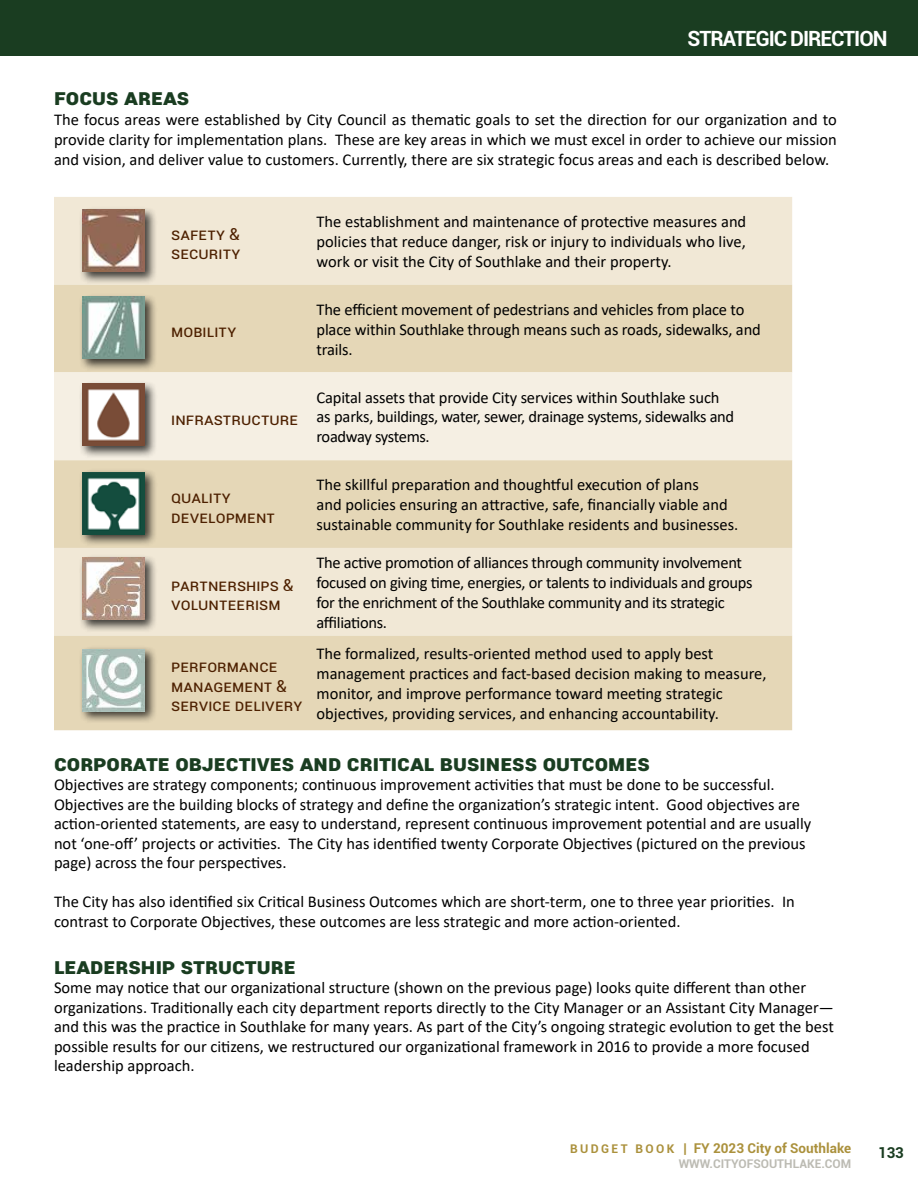
<style>
.page{position:relative;width:918px;height:1188px;background:#fff}
.page>*{position:absolute;margin:0;border:0;box-sizing:border-box;transform-origin:0 0}
.t1{font:900 22.5px "Roboto";color:#1a3d21}
.t2{font:700 21px "Roboto";letter-spacing:-.05em;color:#fff}
.t3{font:16.5px/19.8px "Calibri";color:#000}
.t4{font:16.5px/19.8px "Calibri";letter-spacing:-.02em;color:#000}
.t5{font:16.5px/19.8px "Roboto";color:#4d2000}
.t6{font:700 15px "Roboto";color:#1a3d21}
.t7{font:700 13.5px "Roboto";color:#ab913c}
.t8{font:700 12px "Roboto";color:#bcbbb3}
.s1{font-size:12px}
</style>
<div class="page">
<div style="left:0;top:0;width:918px;height:55px;background:#1a3d21"></div>
<div style="left:54px;top:197px;width:738px;height:88px;background:#f1e8d6"></div>
<svg style="left:54px;top:285px;width:738px;height:445px;background:#e7dbbe"></svg>
<div style="left:54px;top:372px;width:738px;height:88px;background:#f5efe3"></div>
<div style="left:79px;top:206px;width:78px;height:78px;background:#000;opacity:.75"></div>
<img style="left:82px;top:209px;width:62px;height:63px">
<div style="left:79px;top:293px;width:78px;height:78px;background:#000;opacity:.75"></div>
<img style="left:82px;top:296px;width:62px;height:62px">
<div style="left:79px;top:380px;width:78px;height:78px;background:#000;opacity:.75"></div>
<img style="left:82px;top:383px;width:62px;height:63px">
<div style="left:79px;top:469px;width:78px;height:78px;background:#000;opacity:.75"></div>
<img style="left:82px;top:472px;width:62px;height:62px">
<div style="left:79px;top:554px;width:78px;height:78px;background:#000;opacity:.75"></div>
<img style="left:82px;top:558px;width:62px;height:62px">
<div style="left:79px;top:646px;width:78px;height:78px;background:#000;opacity:.75"></div>
<img style="left:82px;top:649px;width:62px;height:62px">
<p class="t2" style="left:688px;top:24px;width:202px">STRATEGIC DIRECTION</p>
<h1 class="t1" style="left:54px;top:81px;width:135px">Focus Areas</h1>
<p class="t3" style="left:54px;top:109px;width:784px;text-align:justify">The focus areas were established by City Council as thematic goals to set the direction for our organization and to provide clarity for implementation plans. These are key areas in which we must excel in order to achieve our mission and vision, and deliver value to customers. Currently, there are six strategic focus areas and each is described below.</p>
<p class="t5" style="left:171px;top:223px;width:71px">Safety &amp;<br>Security</p>
<p class="t3" style="left:317px;top:211px;width:431px;text-align:justify">The establishment and maintenance of protective measures and policies that reduce danger, risk or injury to individuals who live, work or visit the City of Southlake and their property.</p>
<p class="t5" style="left:171px;top:321px;width:67px">Mobility</p>
<p class="t3" style="left:317px;top:299px;width:446px">The efficient movement of pedestrians and vehicles from place to place within Southlake through means such as roads, sidewalks, and trails.</p>
<p class="t5" style="left:171px;top:409px;width:129px">I nfrastructure</p>
<p class="t5" style="left:171px;top:486px;width:106px">Quality<br>Development</p>
<p class="t5" style="left:171px;top:574px;width:124px">Partnerships &amp;<br>Volunteerism</p>
<p class="t5" style="left:171px;top:655px;width:133px">Performance<br>Management &amp;<br>Service Delivery</p>
<p class="t4" style="left:317px;top:387px;width:419px">Capital assets that provide City services within Southlake such as parks, buildings, water, sewer, drainage systems, sidewalks and roadway systems.</p>
<p class="t3" style="left:317px;top:475px;width:423px">The skillful preparation and thoughtful execution of plans<br>and policies ensuring an attractive, safe, financially viable and sustainable community for Southlake residents and businesses.</p>
<p class="t4" style="left:316px;top:552px;width:438px">The active promotion of alliances through community involvement focused on giving time, energies, or talents to individuals and groups for the enrichment of the Southlake community and its strategic affiliations.</p>
<p class="t3" style="left:316px;top:644px;width:452px">The formalized, results-oriented method used to apply best management practices and fact-based decision making to measure, monitor, and improve performance toward meeting strategic objectives, providing services, and enhancing accountability.</p>
<h1 class="t1" style="left:54px;top:747px;width:596px">Corporate Objectives and Critical Business Outcomes</h1>
<p class="t3" style="left:54px;top:775px;width:759px">Objectives are strategy components; continuous improvement activities that must be done to be successful.<br>Objectives are the building blocks of strategy and define the organization’s strategic intent. Good objectives are action-oriented statements, are easy to understand, represent continuous improvement potential and are usually not ‘one-off’ projects or activities. The City has identified twenty Corporate Objectives (pictured on the previous page) across the four perspectives.</p>
<p class="t3" style="left:54px;top:891px;width:742px">The City has also identified six Critical Business Outcomes which are short-term, one to three year priorities. In contrast to Corporate Objectives, these outcomes are less strategic and more action-oriented.</p>
<h1 class="t1" style="left:54px;top:950px;width:243px">Leadership Structure</h1>
<p class="t3" style="left:54px;top:978px;width:781px">Some may notice that our organizational structure (shown on the previous page) looks quite different than other organizations. Traditionally each city department reports directly to the City Manager or an Assistant City Manager— and this was the practice in Southlake for many years. As part of the City’s ongoing strategic evolution to get the best possible results for our citizens, we restructured our organizational framework in 2016 to provide a more focused leadership approach.</p>
<p class="t7" style="left:570px;top:1139px;width:283px"><span class="s1">B U D G E T B O O K</span> | FY 2023 CITY OF SOUTHLAKE</p>
<p class="t8" style="left:679px;top:1155px;width:174px">WWW.CITYOFSOUTHLAKE.COM</p>
<p class="t6" style="left:878px;top:1142px;width:27px">133</p>
</div>
